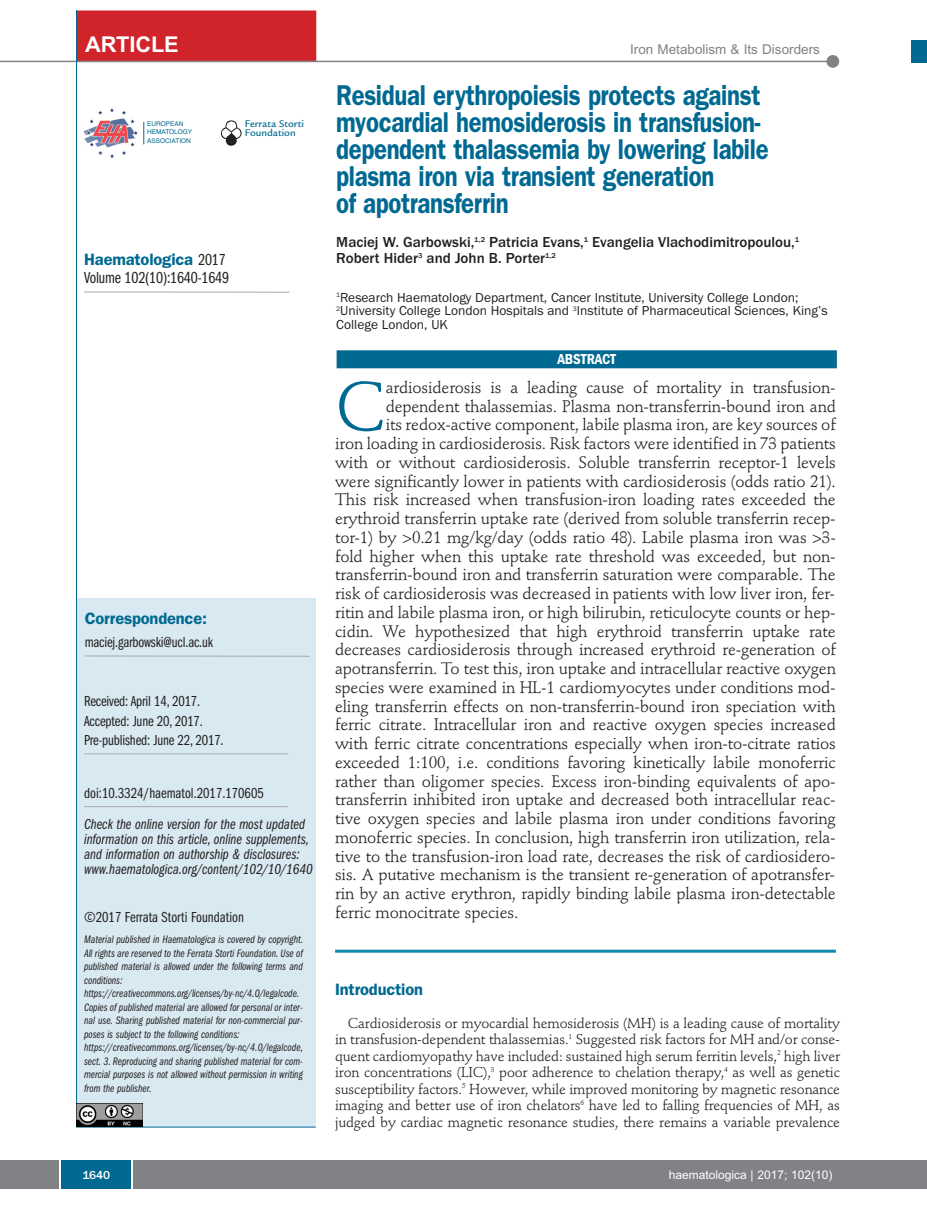
<style>
.page{position:relative;width:927px;height:1225px;background:#fff}
.page>*{position:absolute;margin:0;border:0;box-sizing:border-box;transform-origin:0 0}
.t1{font:68.85px "Stempel Schneidler";color:#006991}
.t2{font:600 28.8px/27px "Franklin Gothic";letter-spacing:-.015em;color:#006991;scale:.83 1}
.t3{font:700 21.75px "Arial";letter-spacing:-.01em;color:#fff}
.t4{font:16.5px "Stempel Schneidler";letter-spacing:-.01em;color:#231f20}
.t5{font:600 16.5px "Franklin Gothic";letter-spacing:-.01em;color:#006991}
.t6{font:16.5px "Franklin Gothic Book Cmpr";letter-spacing:-.01em;color:#231f20}
.t7{font:15px/15px "Franklin Gothic Book Cmpr Ital";color:#231f20}
.t8{font:15px/19.5px "Franklin Gothic Book Cmpr";letter-spacing:-.01em;color:#231f20}
.t9{font:500 15px/16.5px "Franklin Gothic";color:#231f20}
.t10{font:600 condensed 15px "Franklin Gothic";letter-spacing:-.005em;color:#fff}
.t11{font:14.25px/16.5px "Stempel Schneidler";letter-spacing:-.01em;color:#231f20;text-align:justify}
.t12{font:13.5px/13.5px "Franklin Gothic";color:#231f20}
.t13{font:13.5px "Arial";color:#808285}
.t14{font:12px "Arial";color:#fff}
.t15{font:500 12px "Franklin Gothic";color:#fff}
.t16{font:11.25px/13.5px "Franklin Gothic Book Cmpr Ital";color:#231f20}
.t17{font:500 10.5px/9px "Legacy Sans";color:#006991}
.t18{font:6.45px/8.7px "Helvetica";color:#006991}
.s1{font-family:"Franklin Gothic Book Cmpr";font-weight:400;color:#231f20}
</style>
<div class="page">
<div style="left:911px;top:40px;width:16px;height:22px;background:#006991"></div>
<div style="left:910px;top:1160px;width:17px;height:28px;background:#808285"></div>
<div style="left:0;top:1160px;width:910px;height:28px;background:#808285"></div>
<div style="left:61px;top:1160px;width:71px;height:28px;background:#006991"></div>
<svg style="left:60px;top:1160px;width:1px;height:28px"></svg>
<svg style="left:132px;top:1160px;width:1px;height:28px"></svg>
<div style="left:77px;top:598px;width:239px;height:529px;background:#d8e9f1"></div>
<hr style="left:84px;top:753px;width:204px;height:1px;background:#a8a9ad">
<hr style="left:85px;top:655px;width:225px;height:1px;background:#a8a9ad">
<hr style="left:76px;top:1126px;width:240px;height:1px;background:#006991">
<img style="left:221px;top:120px;width:20px;height:26px">
<img style="left:83px;top:108px;width:55px;height:51px">
<svg style="left:144px;top:122px;width:1px;height:22px"></svg>
<hr style="left:84px;top:292px;width:206px;height:1px;background:#a8a9ad">
<div style="left:77px;top:10px;width:239px;height:52px;background:#d1232a"></div>
<hr style="left:0;top:61px;width:830px;height:1px;background:#808285">
<div style="left:826px;top:55px;width:13px;height:13px;background:#808285;border-radius:50%"></div>
<hr style="left:84px;top:806px;width:204px;height:1px;background:#a8a9ad">
<hr style="left:76px;top:10px;width:1px;height:1116px;background:#006991">
<img style="left:77px;top:1103px;width:65px;height:23px">
<hr style="left:335px;top:949px;width:501px;height:3px;background:#0d8aaf">
<div style="left:337px;top:350px;width:500px;height:18px;background:#006991"></div>
<h3 class="t3" style="left:85px;top:32px;width:95px">ARTICLE</h3>
<p class="t13" style="left:630px;top:42px;width:191px">Iron Metabolism &amp; Its Disorders</p>
<p class="t18" style="left:147px;top:119px;width:47px">EUROPEAN<br>HEMATOLOGY<br>ASSOCIATION</p>
<p class="t17" style="left:245px;top:120px;width:61px">Ferrata Storti<br>Foundation</p>
<p class="t5" style="left:84px;top:254px;width:143px">Haematologica <span class="s1">2017</span></p>
<p class="t6" style="left:84px;top:272px;width:146px">Volume 102(10):1640-1649</p>
<p class="t5" style="left:85px;top:612px;width:124px">Correspondence:</p>
<p class="t8" style="left:85px;top:634px;width:130px">maciej.garbowski@ucl.ac.uk</p>
<p class="t8" style="left:84px;top:692px;width:141px">Received: April 14, 2017.<br>Accepted: June 20, 2017.<br>Pre-published: June 22, 2017.</p>
<p class="t8" style="left:84px;top:784px;width:181px">doi:10.3324/haematol.2017.170605</p>
<p class="t7" style="left:84px;top:817px;width:230px">Check the online version for the most updated information on this article, online supplements, and information on authorship &amp; disclosures: www.haematologica.org/content/102/10/1640</p>
<p class="t8" style="left:84px;top:909px;width:161px">©2017 Ferrata Storti Foundation</p>
<p class="t16" style="left:84px;top:933px;width:221px">Material published in Haematologica is covered by copyright.<br>All rights are reserved to the Ferrata Storti Foundation. Use of published material is allowed under the following terms and conditions: https://creativecommons.org/licenses/by-nc/4.0/legalcode.<br>Copies of published material are allowed for personal or inter&shy;nal use. Sharing published material for non-commercial pur&shy;poses is subject to the following conditions: https://creativecommons.org/licenses/by-nc/4.0/legalcode, sect. 3. Reproducing and sharing published material for com&shy;mercial purposes is not allowed without permission in writing from the publisher.</p>
<h2 class="t2" style="left:336px;top:84px;width:522px">Residual erythropoiesis protects against myocardial hemosiderosis in transfusion&shy;dependent thalassemia by lowering labile plasma iron via transient generation<br>of apotransferrin</h2>
<p class="t9" style="left:336px;top:233px;width:464px">Maciej W. Garbowski,<sup>1,2</sup> Patricia Evans,<sup>1</sup> Evangelia Vlachodimitropoulou,<sup>1<br></sup>Robert Hider<sup>3</sup> and John B. Porter<sup>1,2</sup></p>
<p class="t12" style="left:336px;top:290px;width:493px"><sup>1</sup>Research Haematology Department, Cancer Institute, University College London;<br><sup>2</sup>University College London Hospitals and <sup>3</sup>Institute of Pharmaceutical Sciences, King’s<br>College London, UK</p>
<p class="t10" style="left:557px;top:354px;width:60px">ABSTRACT</p>
<h1 class="t1" style="left:335px;top:378px;width:53px">C</h1>
<p class="t4" style="left:386px;top:380px;width:452px">ardiosiderosis is a leading cause of mortality in transfusion-</p>
<p class="t4" style="left:386px;top:399px;width:452px">dependent thalassemias. Plasma non-transferrin-bound iron and</p>
<p class="t4" style="left:386px;top:418px;width:452px">its redox-active component, labile plasma iron, are key sources of</p>
<p class="t4" style="left:335px;top:437px;width:502px">iron loading in cardiosiderosis. Risk factors were identified in 73 patients</p>
<p class="t4" style="left:335px;top:455px;width:502px">with or without cardiosiderosis. Soluble transferrin receptor-1 levels</p>
<p class="t4" style="left:335px;top:474px;width:502px">were significantly lower in patients with cardiosiderosis (odds ratio 21).</p>
<p class="t4" style="left:335px;top:493px;width:502px">This risk increased when transfusion-iron loading rates exceeded the</p>
<p class="t4" style="left:335px;top:512px;width:502px">erythroid transferrin uptake rate (derived from soluble transferrin recep-</p>
<p class="t4" style="left:335px;top:530px;width:502px">tor-1) by &gt;0.21 mg/kg/day (odds ratio 48). Labile plasma iron was &gt;3-</p>
<p class="t4" style="left:335px;top:549px;width:502px">fold higher when this uptake rate threshold was exceeded, but non-</p>
<p class="t4" style="left:335px;top:568px;width:502px">transferrin-bound iron and transferrin saturation were comparable. The</p>
<p class="t4" style="left:335px;top:587px;width:501px">risk of cardiosiderosis was decreased in patients with low liver iron, fer-</p>
<p class="t4" style="left:335px;top:605px;width:502px">ritin and labile plasma iron, or high bilirubin, reticulocyte counts or hep-</p>
<p class="t4" style="left:335px;top:624px;width:502px">cidin. We hypothesized that high erythroid transferrin uptake rate</p>
<p class="t4" style="left:335px;top:643px;width:502px">decreases cardiosiderosis through increased erythroid re-generation of</p>
<p class="t4" style="left:335px;top:662px;width:502px">apotransferrin. To test this, iron uptake and intracellular reactive oxygen</p>
<p class="t4" style="left:335px;top:680px;width:502px">species were examined in HL-1 cardiomyocytes under conditions mod-</p>
<p class="t4" style="left:335px;top:699px;width:502px">eling transferrin effects on non-transferrin-bound iron speciation with</p>
<p class="t4" style="left:335px;top:718px;width:502px">ferric citrate. Intracellular iron and reactive oxygen species increased</p>
<p class="t4" style="left:335px;top:736px;width:502px">with ferric citrate concentrations especially when iron-to-citrate ratios</p>
<p class="t4" style="left:335px;top:755px;width:502px">exceeded 1:100, i.e. conditions favoring kinetically labile monoferric</p>
<p class="t4" style="left:335px;top:774px;width:502px">rather than oligomer species. Excess iron-binding equivalents of apo-</p>
<p class="t4" style="left:335px;top:793px;width:502px">transferrin inhibited iron uptake and decreased both intracellular reac-</p>
<p class="t4" style="left:335px;top:811px;width:502px">tive oxygen species and labile plasma iron under conditions favoring</p>
<p class="t4" style="left:335px;top:830px;width:502px">monoferric species. In conclusion, high transferrin iron utilization, rela-</p>
<p class="t4" style="left:335px;top:849px;width:502px">tive to the transfusion-iron load rate, decreases the risk of cardiosidero-</p>
<p class="t4" style="left:335px;top:868px;width:501px">sis. A putative mechanism is the transient re-generation of apotransfer-</p>
<p class="t4" style="left:335px;top:886px;width:502px">rin by an active erythron, rapidly binding labile plasma iron-detectable</p>
<p class="t4" style="left:335px;top:905px;width:185px">ferric monocitrate species.</p>
<p class="t5" style="left:335px;top:983px;width:89px">Introduction</p>
<p class="t11" style="left:335px;top:1015px;width:506px;text-indent:13px">Cardiosiderosis or myocardial hemosiderosis (MH) is a leading cause of mortality in transfusion-dependent thalassemias.<sup>1</sup> Suggested risk factors for MH and/or conse&shy;quent cardiomyopathy have included: sustained high serum ferritin levels,<sup>2</sup> high liver iron concentrations (LIC),<sup>3</sup> poor adherence to chelation therapy,<sup>4</sup> as well as genetic susceptibility factors.<sup>5</sup> However, while improved monitoring by magnetic resonance imaging and better use of iron chelators<sup>6</sup> have led to falling frequencies of MH, as judged by cardiac magnetic resonance studies, there remains a variable prevalence</p>
<p class="t15" style="left:82px;top:1167px;width:29px">1640</p>
<p class="t14" style="left:669px;top:1167px;width:165px">haematologica | 2017; 102(10)</p>
</div>
